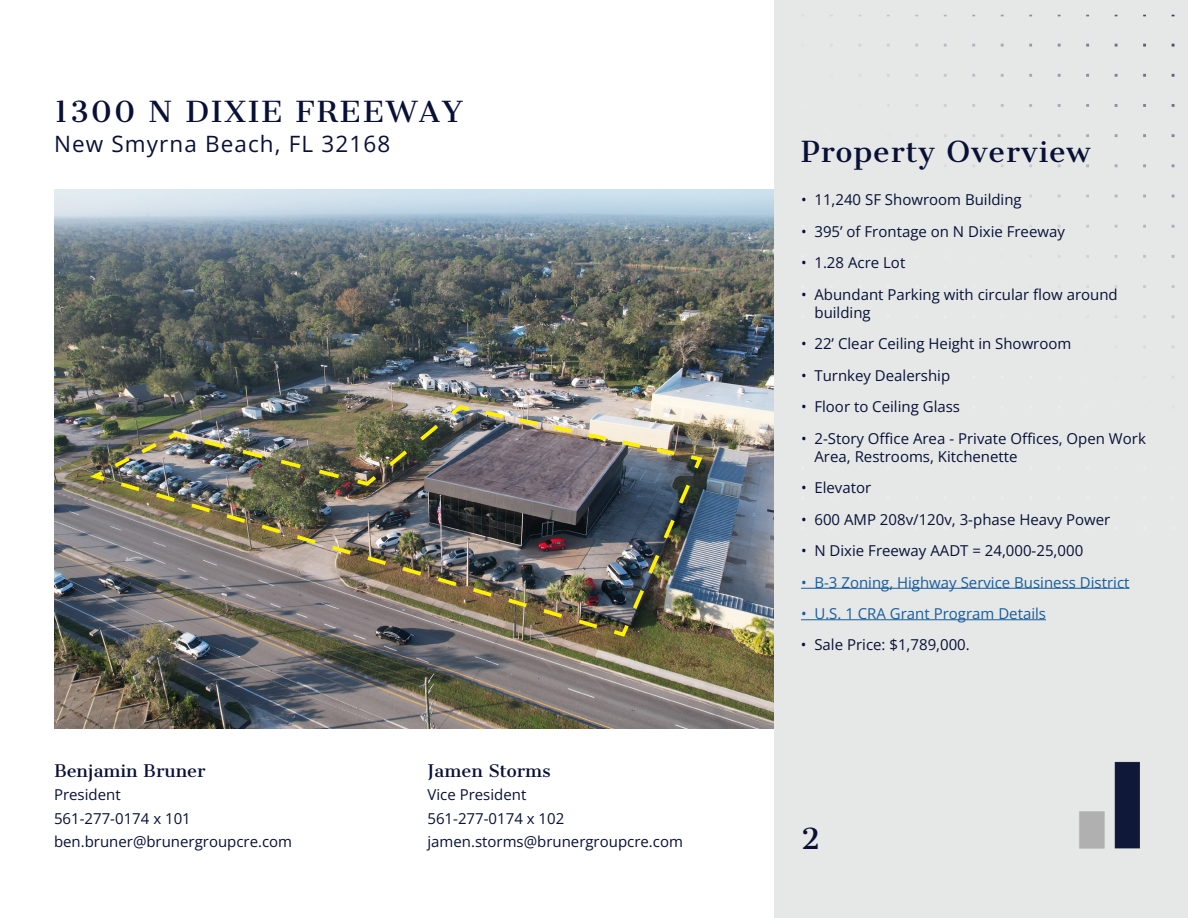
<style>
.page{position:relative;width:1188px;height:918px;background:#fff}
.page>*{position:absolute;margin:0;border:0;box-sizing:border-box;transform-origin:0 0}
.t1{font:37.5px "Sree Krushnadevaraya";letter-spacing:.025em;color:#091036}
.t2{font:37.5px "Sree Krushnadevaraya";letter-spacing:.05em;color:#091036}
.t3{font:22.5px "Sree Krushnadevaraya";color:#091036}
.t4{font:22.5px "Open Sans";letter-spacing:.05em;color:#091036}
.Content{font:15px/23.4px "Open Sans";color:#091036}
.Content-2{font:15px "Open Sans";color:#175d9e}
</style>
<div class="page">
<div style="left:774px;top:0;width:414px;height:918px;background:#e5e8e7"></div>
<img style="left:1079px;top:761px;width:61px;height:88px">
<svg style="left:802px;top:15px;width:372px;height:152px"></svg>
<img style="left:54px;top:189px;width:720px;height:540px">
<hr style="left:801px;top:588px;width:329px;height:1px;background:#175d9e">
<hr style="left:801px;top:620px;width:245px;height:1px;background:#175d9e">
<img style="left:85px;top:403px;width:620px;height:236px">
<h1 class="t2" style="left:54px;top:87px;width:411px">1300 N DIXIE FREEWAY</h1>
<h2 class="t4" style="left:54px;top:128px;width:338px">New Smyrna Beach, FL 32168</h2>
<h2 class="t3" style="left:54px;top:756px;width:153px">Benjamin Bruner</h2>
<p class="Content" style="left:54px;top:783px;width:240px">President<br>561-277-0174 x 101 ben.bruner@brunergroupcre.com</p>
<h2 class="t3" style="left:428px;top:756px;width:125px">Jamen Storms</h2>
<p class="Content" style="left:428px;top:783px;width:257px">Vice President<br>561-277-0174 x 102 jamen.storms@brunergroupcre.com</p>
<p class="t1" style="left:801px;top:127px;width:291px">Property Overview</p>
<p class="Content" style="left:801px;top:188px;width:222px">• 11,240 SF Showroom Building</p>
<p class="Content" style="left:801px;top:219px;width:265px">• 395’ of Frontage on N Dixie Freeway</p>
<p class="Content" style="left:801px;top:251px;width:106px">• 1.28 Acre Lot</p>
<p class="Content" style="left:814px;top:285px;width:305px;line-height:18px;text-indent:-14px">• Abundant Parking with circular flow around building</p>
<p class="Content" style="left:801px;top:332px;width:272px">• 22’ Clear Ceiling Height in Showroom</p>
<p class="Content" style="left:801px;top:363px;width:151px">• Turnkey Dealership</p>
<p class="Content" style="left:801px;top:395px;width:161px">• Floor to Ceiling Glass</p>
<p class="Content" style="left:814px;top:429px;width:333px;line-height:18px;text-indent:-14px">• 2-Story Office Area - Private Offices, Open Work<br>Area, Restrooms, Kitchenette</p>
<p class="Content" style="left:801px;top:476px;width:72px">• Elevator</p>
<p class="Content" style="left:801px;top:507px;width:311px">• 600 AMP 208v/120v, 3-phase Heavy Power</p>
<p class="Content" style="left:801px;top:539px;width:284px">• N Dixie Freeway AADT = 24,000-25,000</p>
<p class="Content-2" style="left:801px;top:572px;width:330px">• B-3 Zoning, Highway Service Business District</p>
<p class="Content-2" style="left:801px;top:603px;width:247px">• U.S. 1 CRA Grant Program Details</p>
<p class="Content" style="left:801px;top:633px;width:170px">• Sale Price: $1,789,000.</p>
<h1 class="t1" style="left:801px;top:814px;width:20px">2</h1>
</div>
